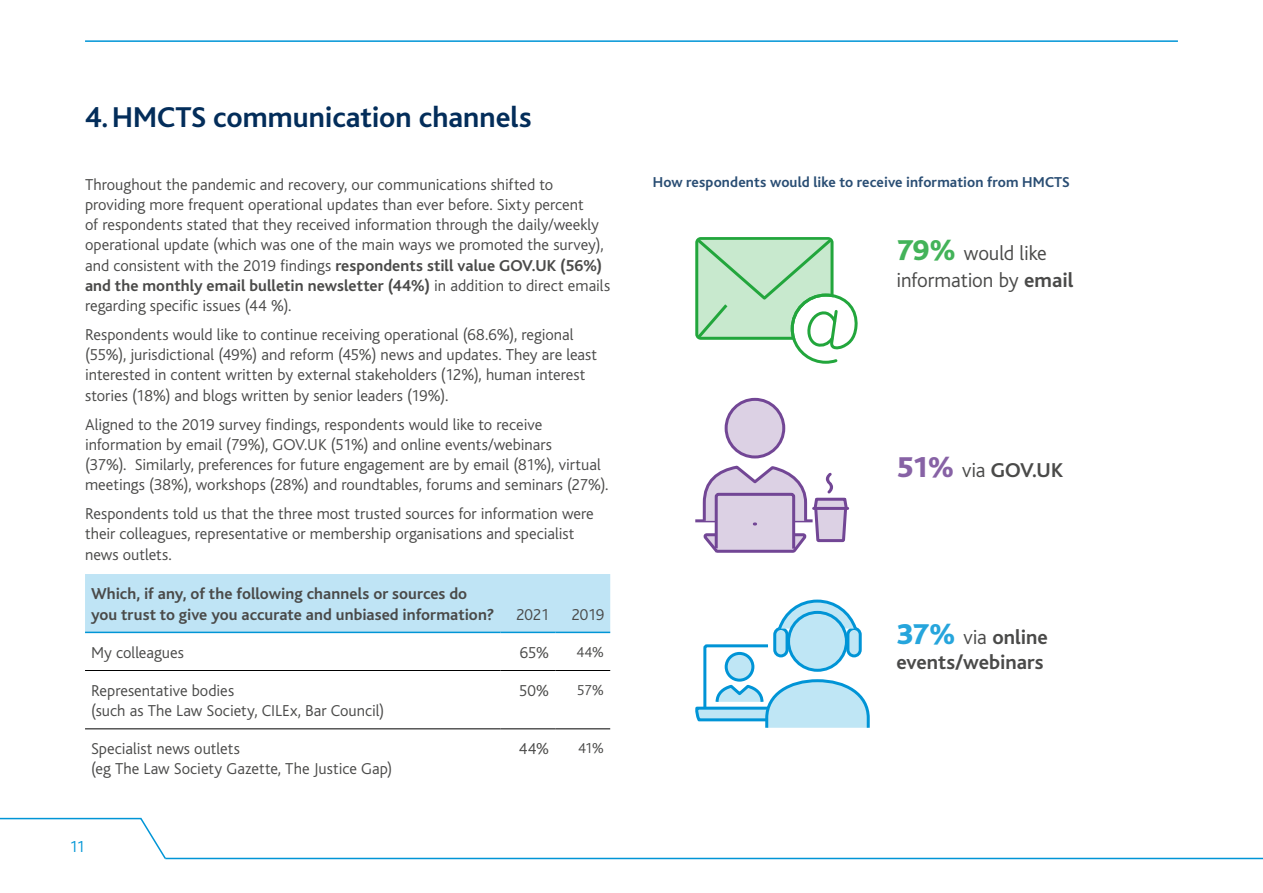
<style>
.page{position:relative;width:1263px;height:893px;background:#fff}
.page>*{position:absolute;margin:0;border:0;box-sizing:border-box;transform-origin:0 0}
.t1{font:700 30px "Bliss";color:#032d5a}
.Bullet_-_no_indent{font:700 21px/25.2px "Bliss";letter-spacing:-.005em;color:#4a4a49}
.Bullet_-_no_indent-2{font:300 21px/27px "Bliss";letter-spacing:-.01em;color:#4a4a49}
.Body_text{font:300 16.5px/20.2px "Bliss";color:#4a4a49}
.Body_text-2{font:700 16.5px/20.2px "Bliss";color:#4a4a49}
.t2{font:300 16.5px "Bliss";color:#0095d6}
.Subject_header{font:700 15px "Bliss";letter-spacing:.005em;color:#294d73}
.Body_text-3{font:300 15px "Bliss";color:#4a4a49}
.s1{font-weight:700}
.s2{font-weight:800;font-size:30px;color:#43b359}
.s3{font-weight:800;font-size:30px;color:#8762a5}
.s4{font-weight:300}
.s5{font-weight:800;font-size:30px;color:#26a5dc}
</style>
<div class="page">
<svg style="left:0;top:817px;width:167px;height:43px"></svg>
<div style="left:0;top:839px;width:85px;height:54px;background:#fff"></div>
<hr style="left:165px;top:858px;width:1098px;height:1px;background:#0095d6">
<hr style="left:85px;top:40px;width:1093px;height:2px;background:#0095d6">
<div style="left:85px;top:574px;width:525px;height:58px;background:#bfe4f5"></div>
<hr style="left:85px;top:670px;width:415px;height:1px;background:#000">
<hr style="left:500px;top:670px;width:55px;height:1px;background:#000">
<hr style="left:555px;top:670px;width:55px;height:1px;background:#000">
<hr style="left:85px;top:728px;width:415px;height:1px;background:#000">
<hr style="left:500px;top:728px;width:55px;height:1px;background:#000">
<hr style="left:555px;top:728px;width:55px;height:1px;background:#000">
<hr style="left:85px;top:632px;width:415px;height:1px;background:#0095d6">
<hr style="left:500px;top:632px;width:55px;height:1px;background:#0095d6">
<hr style="left:555px;top:632px;width:55px;height:1px;background:#0095d6">
<div style="left:848px;top:628px;width:12px;height:28px;background:#bfe6f5;border-radius:6px"></div>
<div style="left:846px;top:627px;width:16px;height:30px;border:3px solid #0094d6;border-radius:6px"></div>
<div style="left:775px;top:628px;width:12px;height:28px;background:#bfe6f5;border-radius:6px"></div>
<div style="left:773px;top:627px;width:15px;height:30px;border:3px solid #0094d6;border-radius:6px"></div>
<div style="left:788px;top:612px;width:58px;height:58px;background:#bfe6f5;border-radius:50%"></div>
<div style="left:787px;top:611px;width:61px;height:61px;border:3px solid #0094d6;border-radius:50%"></div>
<svg style="left:695px;top:643px;width:175px;height:85px"></svg>
<svg style="left:695px;top:237px;width:162px;height:127px"></svg>
<div style="left:726px;top:399px;width:58px;height:58px;background:#dcd1e4;border-radius:50%"></div>
<div style="left:725px;top:398px;width:60px;height:60px;border:3px solid #724695;border-radius:50%"></div>
<hr style="left:695px;top:519px;width:21px;height:3px;background:#724695">
<svg style="left:701px;top:465px;width:158px;height:167px"></svg>
<p class="t1" style="left:85px;top:101px;width:448px">4.HMCTS communication channels</p>
<p class="Body_text" style="left:85px;top:174px;width:527px">Throughout the pandemic and recovery, our communications shifted to providing more frequent operational updates than ever before. Sixty percent<br>of respondents stated that they received information through the daily/weekly operational update (which was one of the main ways we promoted the survey), and consistent with the 2019 findings <span class="s1">respondents still value GOV.UK (56%) and the monthly email bulletin newsletter (44%)</span> in addition to direct emails regarding specific issues (44 %).</p>
<p class="Body_text" style="left:85px;top:325px;width:514px">Respondents would like to continue receiving operational (68.6%), regional (55%), jurisdictional (49%) and reform (45%) news and updates. They are least interested in content written by external stakeholders (12%), human interest stories (18%) and blogs written by senior leaders (19%).</p>
<p class="Body_text" style="left:85px;top:414px;width:525px">Aligned to the 2019 survey findings, respondents would like to receive information by email (79%), GOV.UK (51%) and online events/webinars<br>(37%). Similarly, preferences for future engagement are by email (81%), virtual meetings (38%), workshops (28%) and roundtables, forums and seminars (27%).</p>
<p class="Body_text" style="left:85px;top:504px;width:510px">Respondents told us that the three most trusted sources for information were their colleagues, representative or membership organisations and specialist news outlets.</p>
<p class="Body_text-2" style="left:91px;top:584px;width:405px">Which, if any, of the following channels or sources do you trust to give you accurate and unbiased information?</p>
<p class="Body_text" style="left:516px;top:604px;width:35px">2021</p>
<p class="Body_text" style="left:572px;top:604px;width:34px">2019</p>
<p class="Body_text" style="left:91px;top:642px;width:94px">My colleagues</p>
<p class="Body_text" style="left:520px;top:642px;width:31px">65%</p>
<p class="Body_text-3" style="left:576px;top:644px;width:29px">44%</p>
<p class="Body_text" style="left:91px;top:681px;width:295px">Representative bodies<br>(such as The Law Society, CILEx, Bar Council)</p>
<p class="Body_text" style="left:519px;top:681px;width:32px">50%</p>
<p class="Body_text-3" style="left:577px;top:682px;width:29px">57%</p>
<p class="Body_text" style="left:91px;top:739px;width:303px">Specialist news outlets<br>(eg The Law Society Gazette, The Justice Gap)</p>
<p class="Body_text" style="left:519px;top:739px;width:32px">44%</p>
<p class="Body_text-3" style="left:578px;top:740px;width:28px">41%</p>
<p class="t2" style="left:69px;top:838px;width:17px">11</p>
<p class="Subject_header" style="left:653px;top:175px;width:419px">How respondents would like to receive information from HMCTS</p>
<p class="Bullet_-_no_indent-2" style="left:896px;top:240px;width:178px"><span class="s2">79%</span> would like information by <span class="s1">email</span></p>
<p class="Bullet_-_no_indent" style="left:896px;top:458px;width:168px"><span class="s3">51%</span> <span class="s4">via</span> GOV.UK</p>
<p class="Bullet_-_no_indent" style="left:896px;top:625px;width:153px"><span class="s5">37%</span> <span class="s4">via</span> online events/webinars</p>
</div>
